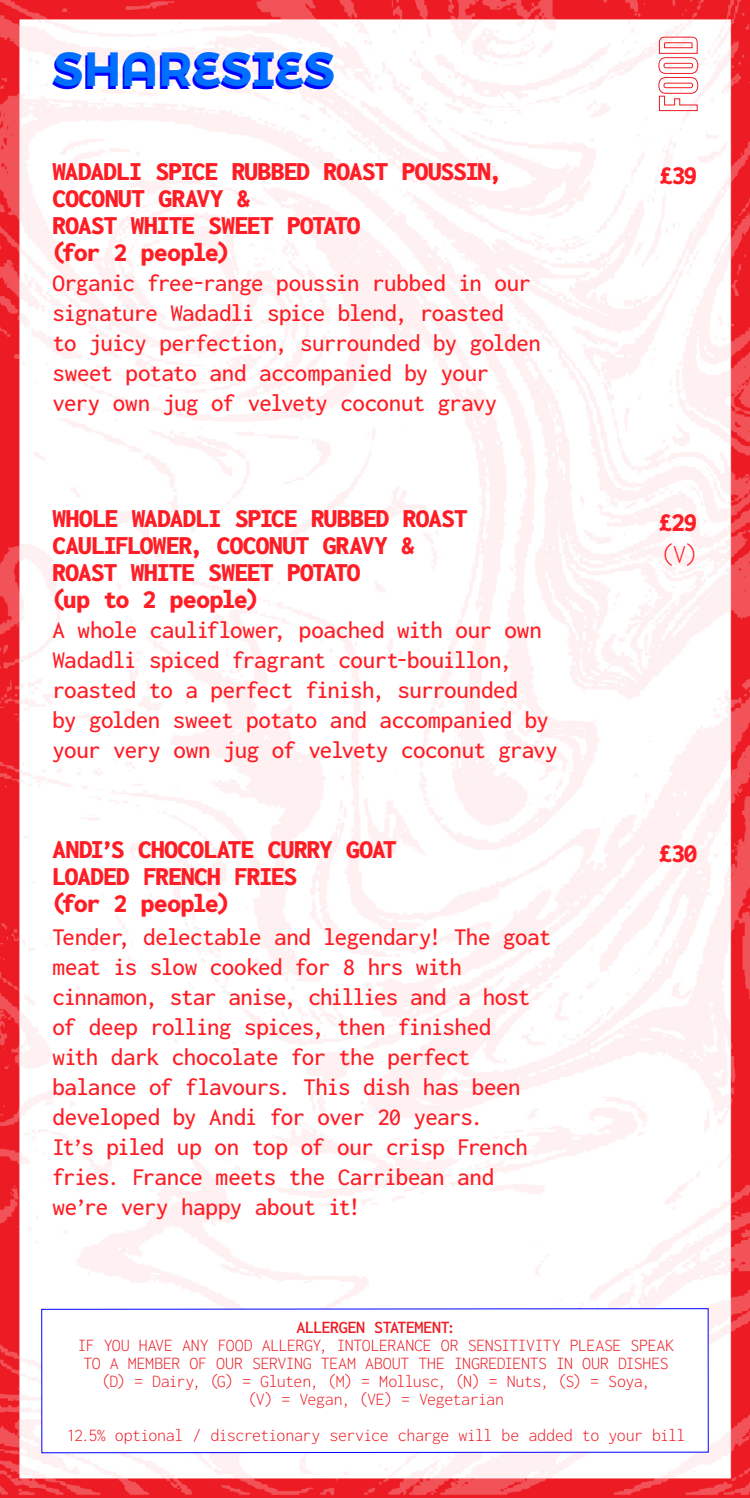
<style>
.page{position:relative;width:750px;height:1498px;background:#fff}
.page>*{position:absolute;margin:0;border:0;box-sizing:border-box;transform-origin:0 0}
.t1{font:600 48px "Montserrat Alternates";color:#006eff}
.t2{font:27px/27px "Inconsolata";letter-spacing:-.025em;color:#ff1d25}
.t3{font:25px/30px "Inconsolata";letter-spacing:-.025em;color:#ff1d25}
.t4{font:18px/18px "Inconsolata";letter-spacing:-.025em;color:#ed1c24;text-align:center}
</style>
<div class="page">
<img style="left:0;top:0;width:750px;height:1497px">
<svg style="left:658px;top:36px;width:41px;height:76px"></svg>
<svg style="left:41px;top:1308px;width:668px;height:145px"></svg>
<h1 class="t1" style="left:53px;top:30px;width:284px">SHARESIES</h1>
<p class="t2" style="left:53px;top:158px;width:451px">WADADLI SPICE RUBBED ROAST POUSSIN,<br>COCONUT GRAVY &amp;<br>ROAST WHITE SWEET POTATO<br>(for 2 people)</p>
<p class="t3" style="left:53px;top:268px;width:490px">Organic free-range poussin rubbed in our signature Wadadli spice blend, roasted<br>to juicy perfection, surrounded by golden sweet potato and accompanied by your very own jug of velvety coconut gravy</p>
<p class="t2" style="left:53px;top:505px;width:417px">WHOLE WADADLI SPICE RUBBED ROAST<br>CAULIFLOWER, COCONUT GRAVY &amp;<br>ROAST WHITE SWEET POTATO<br>(up to 2 people)</p>
<p class="t3" style="left:53px;top:615px;width:507px">A whole cauliflower, poached with our own Wadadli spiced fragrant court-bouillon, roasted to a perfect finish, surrounded<br>by golden sweet potato and accompanied by your very own jug of velvety coconut gravy</p>
<p class="t2" style="left:53px;top:836px;width:346px">ANDI’S CHOCOLATE CURRY GOAT<br>LOADED FRENCH FRIES<br>(for 2 people)</p>
<p class="t3" style="left:53px;top:922px;width:500px">Tender, delectable and legendary! The goat meat is slow cooked for 8 hrs with cinnamon, star anise, chillies and a host of deep rolling spices, then finished<br>with dark chocolate for the perfect balance of flavours. This dish has been developed by Andi for over 20 years.<br>It’s piled up on top of our crisp French fries. France meets the Carribean and we’re very happy about it!</p>
<p class="t2" style="left:659px;top:162px;width:40px">£39</p>
<p class="t2" style="left:659px;top:506px;width:40px;line-height:32.4px">£29 (V)</p>
<p class="t2" style="left:659px;top:840px;width:40px">£30</p>
<p class="t4" style="left:78px;top:1318px;width:598px">ALLERGEN STATEMENT:<br>IF YOU HAVE ANY FOOD ALLERGY, INTOLERANCE OR SENSITIVITY PLEASE SPEAK TO A MEMBER OF OUR SERVING TEAM ABOUT THE INGREDIENTS IN OUR DISHES (D) = Dairy, (G) = Gluten, (M) = Mollusc, (N) = Nuts, (S) = Soya,<br>(V) = Vegan, (VE) = Vegetarian</p>
<p class="t4" style="left:67px;top:1426px;width:620px">12.5% optional / discretionary service charge will be added to your bill</p>
</div>
